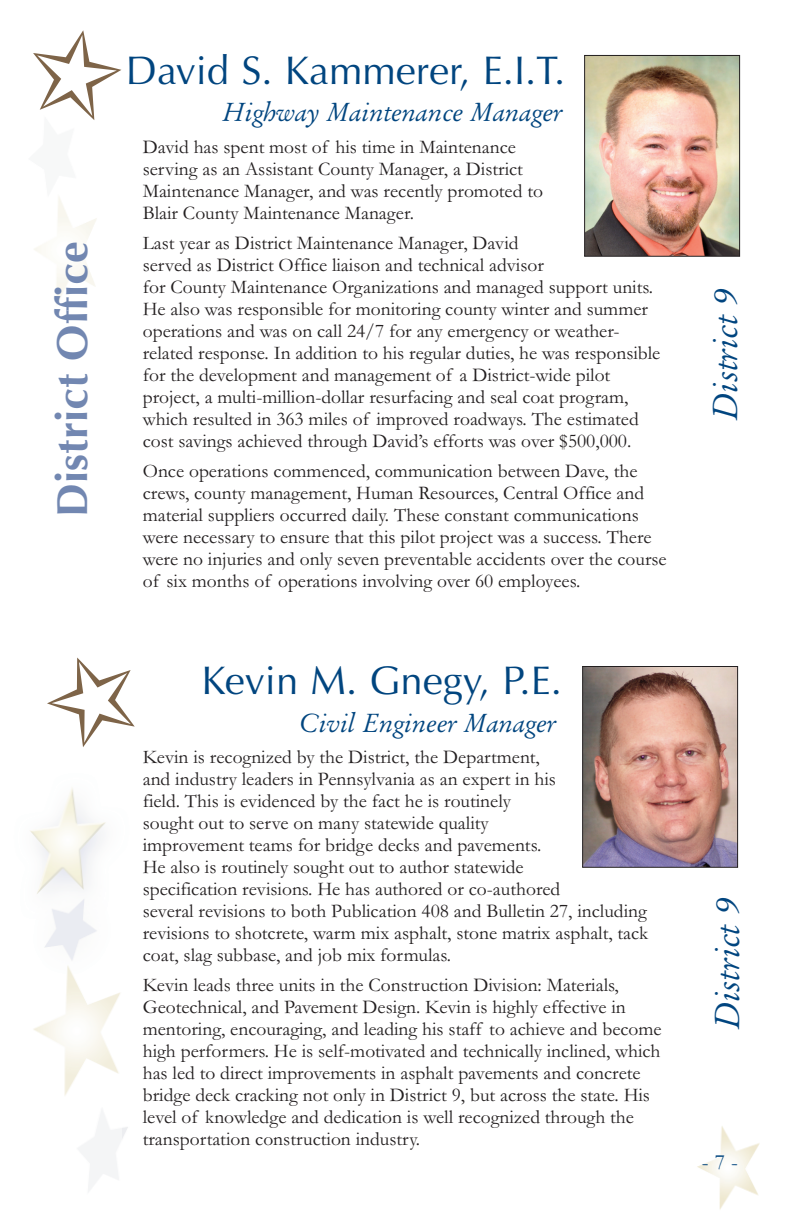
<style>
.page{position:relative;width:792px;height:1224px;background:#fff}
.page>*{position:absolute;margin:0;border:0;box-sizing:border-box;transform-origin:0 0}
.t1{font:700 43.4px "Optima";color:#7287b1}
.t2{font:40px "Optima";color:#01457f}
.t3{font:italic 34px "Garamand Classic";color:#01457f}
.t4{font:italic 26px "Garamand Classic";color:#01457f}
.t5{font:22px "Garamond";color:#01457f}
.t6{font:19.6px/22px "Garamond";color:#231f20}
</style>
<div class="page">
<img style="left:586px;top:57px;width:152px;height:198px">
<div style="left:584px;top:55px;width:156px;height:202px;border:1px solid #231f20"></div>
<img style="left:584px;top:668px;width:152px;height:198px">
<div style="left:582px;top:666px;width:156px;height:202px;border:1px solid #231f20"></div>
<h1 class="t1" style="left:47px;top:517px;width:277px;rotate:-90deg">District Office</h1>
<h2 class="t2" style="left:126px;top:47px;width:441px">David S. Kammerer, E.I.T.</h2>
<h3 class="t4" style="left:223px;top:97px;width:342px">Highway Maintenance Manager</h3>
<p class="t6" style="left:143px;top:135px;width:402px">David has spent most of his time in Maintenance serving as an Assistant County Manager, a District Maintenance Manager, and was recently promoted to Blair County Maintenance Manager.</p>
<p class="t6" style="left:143px;top:231px;width:519px">Last year as District Maintenance Manager, David<br>served as District Office liaison and technical advisor<br>for County Maintenance Organizations and managed support units.<br>He also was responsible for monitoring county winter and summer operations and was on call 24/7 for any emergency or weather&shy;related response. In addition to his regular duties, he was responsible for the development and management of a District-wide pilot project, a multi-million-dollar resurfacing and seal coat program, which resulted in 363 miles of improved roadways. The estimated cost savings achieved through David’s efforts was over $500,000.</p>
<p class="t6" style="left:143px;top:459px;width:525px">Once operations commenced, communication between Dave, the crews, county management, Human Resources, Central Office and material suppliers occurred daily. These constant communications were necessary to ensure that this pilot project was a success. There were no injuries and only seven preventable accidents over the course of six months of operations involving over 60 employees.</p>
<h2 class="t2" style="left:202px;top:657px;width:362px">Kevin M. Gnegy, P.E.</h2>
<h3 class="t4" style="left:299px;top:708px;width:259px">Civil Engineer Manager</h3>
<p class="t6" style="left:143px;top:745px;width:507px">Kevin is recognized by the District, the Department,<br>and industry leaders in Pennsylvania as an expert in his<br>field. This is evidenced by the fact he is routinely<br>sought out to serve on many statewide quality<br>improvement teams for bridge decks and pavements.<br>He also is routinely sought out to author statewide<br>specification revisions. He has authored or co-authored<br>several revisions to both Publication 408 and Bulletin 27, including revisions to shotcrete, warm mix asphalt, stone matrix asphalt, tack coat, slag subbase, and job mix formulas.</p>
<p class="t6" style="left:143px;top:973px;width:520px">Kevin leads three units in the Construction Division: Materials, Geotechnical, and Pavement Design. Kevin is highly effective in mentoring, encouraging, and leading his staff to achieve and become high performers. He is self-motivated and technically inclined, which has led to direct improvements in asphalt pavements and concrete bridge deck cracking not only in District 9, but across the state. His level of knowledge and dedication is well recognized through the transportation construction industry.</p>
<h3 class="t3" style="left:706px;top:420px;width:133px;rotate:-90deg">District 9</h3>
<h3 class="t3" style="left:708px;top:1029px;width:133px;rotate:-90deg">District 9</h3>
<p class="t5" style="left:702px;top:1149px;width:38px">-7-</p>
</div>
